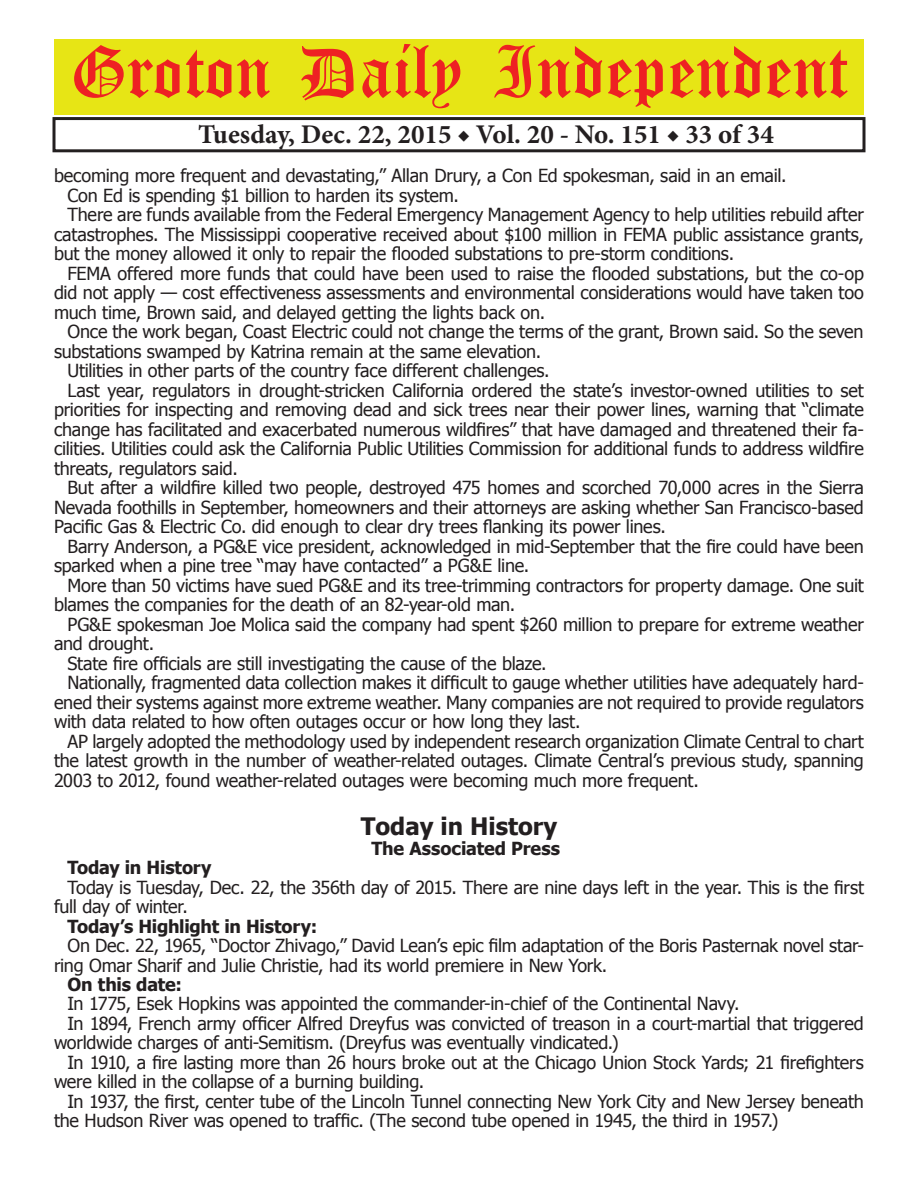
<style>
.page{position:relative;width:918px;height:1188px;background:#fff}
.page>*{position:absolute;margin:0;border:0;box-sizing:border-box;transform-origin:0 0}
.t1{font:54px "Old English Five";color:#ee2123}
.t2{font:700 27px "Minion Pro";color:#231f20}
.t3{font:700 24px "Tahoma";color:#231f20}
.t4{font:18px/19.5px "Tahoma";letter-spacing:-.01em;color:#231f20}
.t5{font:700 18px "Tahoma";letter-spacing:-.01em;color:#231f20}
</style>
<div class="page">
<div style="left:52px;top:117px;width:814px;height:35px;border:3px solid #231f20"></div>
<div style="left:54px;top:40px;width:810px;height:75px;background:#e7e515"></div>
<h1 class="t1" style="left:70px;top:47px;width:779px">Groton Daily Independent</h1>
<h2 class="t2" style="left:198px;top:116px;width:577px">Tuesday, Dec. 22, 2015 ◆ Vol. 20 - No. 151 ◆ 33 of 34</h2>
<p class="t4" style="left:54px;top:165px;width:734px">becoming more frequent and devastating,” Allan Drury, a Con Ed spokesman, said in an email.</p>
<p class="t4" style="left:68px;top:185px;width:393px">Con Ed is spending $1 billion to harden its system.</p>
<p class="t4" style="left:68px;top:204px;width:798px">There are funds available from the Federal Emergency Management Agency to help utilities rebuild after</p>
<p class="t4" style="left:54px;top:224px;width:811px">catastrophes. The Mississippi cooperative received about $100 million in FEMA public assistance grants,</p>
<p class="t4" style="left:54px;top:243px;width:682px">but the money allowed it only to repair the flooded substations to pre-storm conditions.</p>
<p class="t4" style="left:68px;top:263px;width:798px">FEMA offered more funds that could have been used to raise the flooded substations, but the co-op</p>
<p class="t4" style="left:54px;top:282px;width:811px">did not apply — cost effectiveness assessments and environmental considerations would have taken too</p>
<p class="t4" style="left:54px;top:302px;width:493px">much time, Brown said, and delayed getting the lights back on.</p>
<p class="t4" style="left:68px;top:321px;width:798px">Once the work began, Coast Electric could not change the terms of the grant, Brown said. So the seven</p>
<p class="t4" style="left:54px;top:341px;width:489px">substations swamped by Katrina remain at the same elevation.</p>
<p class="t4" style="left:68px;top:360px;width:484px">Utilities in other parts of the country face different challenges.</p>
<p class="t4" style="left:68px;top:380px;width:798px">Last year, regulators in drought-stricken California ordered the state’s investor-owned utilities to set</p>
<p class="t4" style="left:54px;top:399px;width:811px">priorities for inspecting and removing dead and sick trees near their power lines, warning that “climate</p>
<p class="t4" style="left:54px;top:419px;width:812px">change has facilitated and exacerbated numerous wildfires” that have damaged and threatened their fa-</p>
<p class="t4" style="left:54px;top:438px;width:811px">cilities. Utilities could ask the California Public Utilities Commission for additional funds to address wildfire</p>
<p class="t4" style="left:54px;top:458px;width:185px">threats, regulators said.</p>
<p class="t4" style="left:68px;top:477px;width:798px">But after a wildfire killed two people, destroyed 475 homes and scorched 70,000 acres in the Sierra</p>
<p class="t4" style="left:54px;top:497px;width:811px">Nevada foothills in September, homeowners and their attorneys are asking whether San Francisco-based</p>
<p class="t4" style="left:54px;top:516px;width:613px">Pacific Gas &amp; Electric Co. did enough to clear dry trees flanking its power lines.</p>
<p class="t4" style="left:68px;top:536px;width:798px">Barry Anderson, a PG&amp;E vice president, acknowledged in mid-September that the fire could have been</p>
<p class="t4" style="left:54px;top:555px;width:477px">sparked when a pine tree “may have contacted” a PG&amp;E line.</p>
<p class="t4" style="left:68px;top:575px;width:798px">More than 50 victims have sued PG&amp;E and its tree-trimming contractors for property damage. One suit</p>
<p class="t4" style="left:54px;top:594px;width:463px">blames the companies for the death of an 82-year-old man.</p>
<p class="t4" style="left:68px;top:613px;width:798px">PG&amp;E spokesman Joe Molica said the company had spent $260 million to prepare for extreme weather</p>
<p class="t4" style="left:54px;top:633px;width:102px">and drought.</p>
<p class="t4" style="left:68px;top:652px;width:481px">State fire officials are still investigating the cause of the blaze.</p>
<p class="t4" style="left:68px;top:672px;width:798px">Nationally, fragmented data collection makes it difficult to gauge whether utilities have adequately hard-</p>
<p class="t4" style="left:54px;top:691px;width:811px">ened their systems against more extreme weather. Many companies are not required to provide regulators</p>
<p class="t4" style="left:54px;top:711px;width:528px">with data related to how often outages occur or how long they last.</p>
<p class="t4" style="left:68px;top:730px;width:798px">AP largely adopted the methodology used by independent research organization Climate Central to chart</p>
<p class="t4" style="left:54px;top:750px;width:811px">the latest growth in the number of weather-related outages. Climate Central’s previous study, spanning</p>
<p class="t4" style="left:54px;top:769px;width:646px">2003 to 2012, found weather-related outages were becoming much more frequent.</p>
<h3 class="t3" style="left:361px;top:809px;width:198px">Today in History</h3>
<p class="t5" style="left:371px;top:835px;width:190px">The Associated Press</p>
<p class="t5" style="left:68px;top:855px;width:145px">Today in History</p>
<p class="t4" style="left:54px;top:876px;width:812px;text-indent:14px">Today is Tuesday, Dec. 22, the 356th day of 2015. There are nine days left in the year. This is the first full day of winter.</p>
<p class="t5" style="left:68px;top:913px;width:251px">Today’s Highlight in History:</p>
<p class="t4" style="left:54px;top:935px;width:812px;text-indent:14px">On Dec. 22, 1965, “Doctor Zhivago,” David Lean’s epic film adaptation of the Boris Pasternak novel star&shy;ring Omar Sharif and Julie Christie, had its world premiere in New York.</p>
<p class="t5" style="left:68px;top:972px;width:116px">On this date:</p>
<p class="t4" style="left:68px;top:993px;width:674px">In 1775, Esek Hopkins was appointed the commander-in-chief of the Continental Navy.</p>
<p class="t4" style="left:68px;top:1013px;width:798px">In 1894, French army officer Alfred Dreyfus was convicted of treason in a court-martial that triggered</p>
<p class="t4" style="left:54px;top:1032px;width:566px">worldwide charges of anti-Semitism. (Dreyfus was eventually vindicated.)</p>
<p class="t4" style="left:68px;top:1052px;width:798px">In 1910, a fire lasting more than 26 hours broke out at the Chicago Union Stock Yards; 21 firefighters</p>
<p class="t4" style="left:54px;top:1071px;width:372px">were killed in the collapse of a burning building.</p>
<p class="t4" style="left:68px;top:1091px;width:798px">In 1937, the first, center tube of the Lincoln Tunnel connecting New York City and New Jersey beneath</p>
<p class="t4" style="left:54px;top:1110px;width:726px">the Hudson River was opened to traffic. (The second tube opened in 1945, the third in 1957.)</p>
</div>
